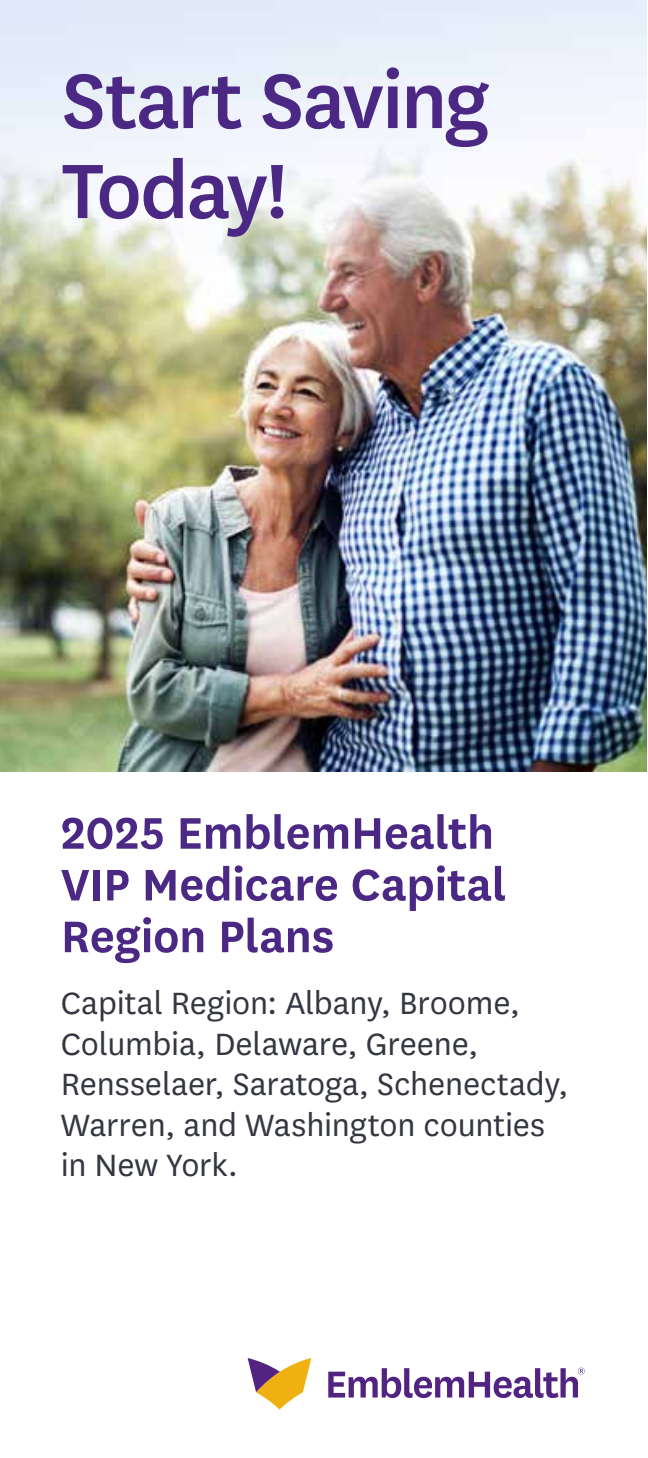
<style>
.page{position:relative;width:648px;height:1458px;background:#fff}
.page>*{position:absolute;margin:0;border:0;box-sizing:border-box;transform-origin:0 0}
.t1{font:500 90px/90px "National";letter-spacing:-.025em;color:#4b2884}
.t2{font:600 51.75px/51.8px "National";letter-spacing:-.01em;color:#4b2884}
.t3{font:36px/40.5px "National";letter-spacing:-.005em;color:#343741}
</style>
<div class="page">
<img style="left:0;top:0;width:647px;height:771px">
<svg style="left:248px;top:1358px;width:63px;height:52px"></svg>
<svg style="left:328px;top:1368px;width:257px;height:30px"></svg>
<h1 class="t1" style="left:62px;top:50px;width:429px">Start Saving<br>Today!</h1>
<h2 class="t2" style="left:61px;top:804px;width:447px">2025 EmblemHealth<br>VIP Medicare Capital<br>Region Plans</h2>
<p class="t3" style="left:61px;top:981px;width:509px">Capital Region: Albany, Broome,<br>Columbia, Delaware, Greene,<br>Rensselaer, Saratoga, Schenectady,<br>Warren, and Washington counties in New York.</p>
</div>
